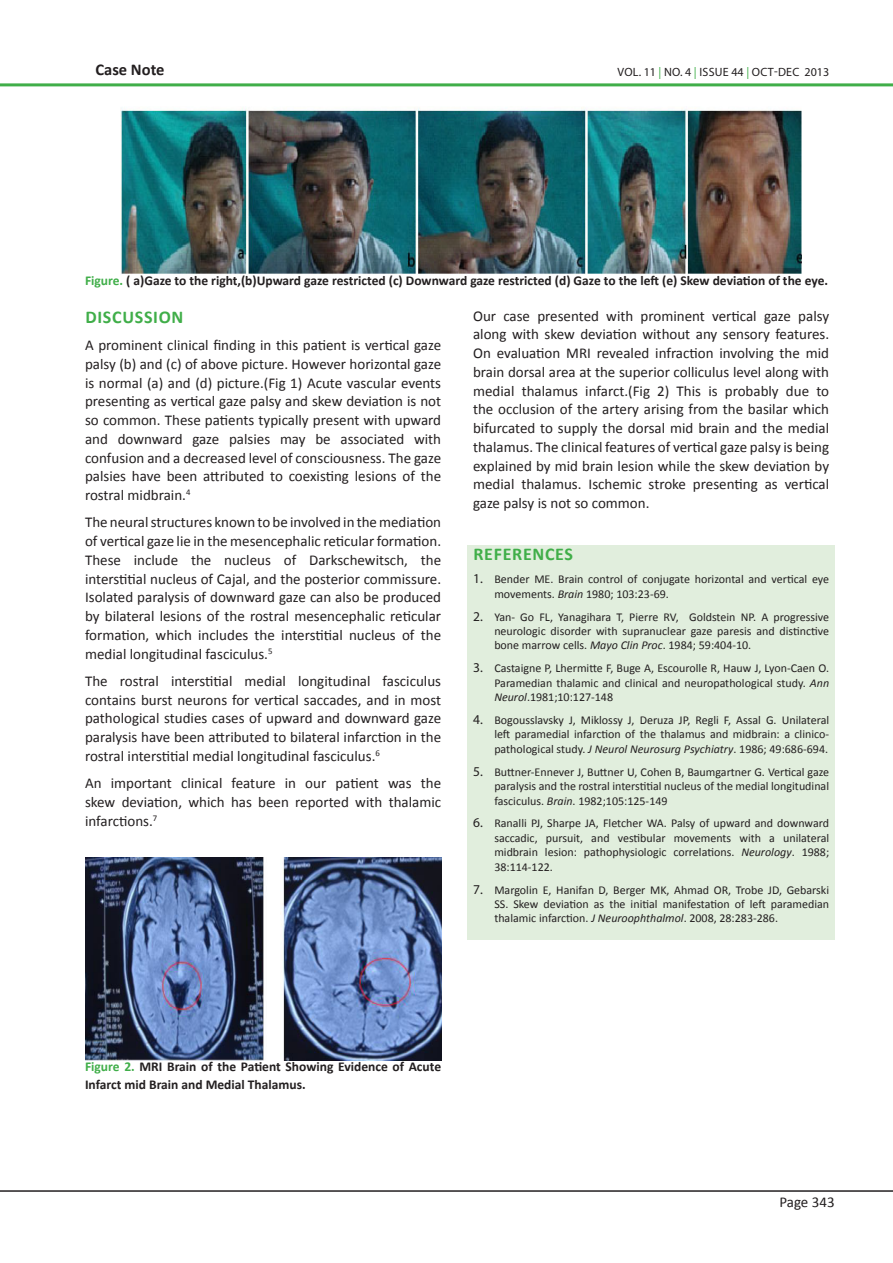
<style>
.page{position:relative;width:893px;height:1263px;background:#fff}
.page>*{position:absolute;margin:0;border:0;box-sizing:border-box;transform-origin:0 0}
.Normal_Text{font:700 18px "Calibri";letter-spacing:.04em;color:#40ae49}
.Abstract_Words{font:700 16.5px "Calibri";color:#231f20}
.Normal_Text-2{font:15px/18.8px "Calibri";color:#231f20;text-align:justify}
.Table_Figure_Legend{font:700 13.5px/18.8px "Calibri";color:#231f20}
.Refrence_Text{font:12px/14.4px "Calibri";color:#231f20;text-align:justify}
.Heading_2_-_Sub_head{font:12px "Myriad Pro";letter-spacing:.02em;color:#231f20}
.s1{color:#40ae49}
.s2{font-family:"Myriad Pro";font-size:13.5px}
.s3{font-style:italic}
</style>
<div class="page">
<hr style="left:0;top:1190px;width:893px;height:2px;background:#231f20">
<hr style="left:0;top:83px;width:893px;height:3px;background:#40ae49">
<div style="left:467px;top:545px;width:368px;height:395px;background:#e1eedd"></div>
<img style="left:121px;top:107px;width:681px;height:167px">
<img style="left:85px;top:857px;width:356px;height:203px">
<p class="Abstract_Words" style="left:95px;top:58px;width:71px">Case Note</p>
<p class="Heading_2_-_Sub_head" style="left:617px;top:65px;width:213px">VOL. 11 <span class="s1">|</span> NO. 4 <span class="s1">|</span> ISSUE 44 <span class="s1">|</span> OCT-DEC 2013</p>
<p class="Table_Figure_Legend" style="left:85px;top:271px;width:744px"><span class="s1">Figure.</span> ( a)Gaze to the right,(b)Upward gaze restricted (c) Downward gaze restricted (d) Gaze to the left (e) Skew deviation of the eye.</p>
<p class="Normal_Text-2" style="left:473px;top:306px;width:358px">Our case presented with prominent vertical gaze palsy along with skew deviation without any sensory features.<br>On evaluation MRI revealed infraction involving the mid brain dorsal area at the superior colliculus level along with medial thalamus infarct.(Fig 2) This is probably due to the occlusion of the artery arising from the basilar which bifurcated to supply the dorsal mid brain and the medial thalamus. The clinical features of vertical gaze palsy is being explained by mid brain lesion while the skew deviation by medial thalamus. Ischemic stroke presenting as vertical gaze palsy is not so common.</p>
<p class="Normal_Text" style="left:473px;top:543px;width:101px">REFERENCES</p>
<p class="Refrence_Text" style="left:494px;top:572px;width:336px;text-indent:-21px"><span class="s2">1.</span> Bender ME. Brain control of conjugate horizontal and vertical eye movements. <span class="s3">Brain</span> 1980; 103:23-69.</p>
<p class="Refrence_Text" style="left:494px;top:609px;width:336px;text-indent:-21px"><span class="s2">2.</span> Yan- Go FL, Yanagihara T, Pierre RV, Goldstein NP. A progressive neurologic disorder with supranuclear gaze paresis and distinctive bone marrow cells. <span class="s3">Mayo Clin Proc</span>. 1984; 59:404-10.</p>
<p class="Refrence_Text" style="left:494px;top:661px;width:336px;text-indent:-21px"><span class="s2">3.</span> Castaigne P, Lhermitte F, Buge A, Escourolle R, Hauw J, Lyon-Caen O.<br>Paramedian thalamic and clinical and neuropathological study. <span class="s3">Ann Neurol</span>.1981;10:127-148</p>
<p class="Refrence_Text" style="left:494px;top:713px;width:336px;text-indent:-21px"><span class="s2">4.</span> Bogousslavsky J, Miklossy J, Deruza JP, Regli F, Assal G. Unilateral left paramedial infarction of the thalamus and midbrain: a clinico&shy;pathological study. <span class="s3">J Neurol Neurosurg Psychiatry</span>. 1986; 49:686-694.</p>
<p class="Refrence_Text" style="left:494px;top:765px;width:336px;text-indent:-21px"><span class="s2">5.</span> Buttner-Ennever J, Buttner U, Cohen B, Baumgartner G. Vertical gaze paralysis and the rostral interstitial nucleus of the medial longitudinal fasciculus. <span class="s3">Brain</span>. 1982;105:125-149</p>
<p class="Refrence_Text" style="left:494px;top:816px;width:336px;text-indent:-21px"><span class="s2">6.</span> Ranalli PJ, Sharpe JA, Fletcher WA. Palsy of upward and downward saccadic, pursuit, and vestibular movements with a unilateral midbrain lesion: pathophysiologic correlations. <span class="s3">Neurology</span>. 1988; 38:114-122.</p>
<p class="Refrence_Text" style="left:494px;top:882px;width:336px;text-indent:-21px"><span class="s2">7.</span> Margolin E, Hanifan D, Berger MK, Ahmad OR, Trobe JD, Gebarski SS. Skew deviation as the initial manifestation of left paramedian thalamic infarction. <span class="s3">J Neuroophthalmol</span>. 2008, 28:283-286.</p>
<p class="Normal_Text" style="left:85px;top:305px;width:100px">DISCUSSION</p>
<p class="Normal_Text-2" style="left:85px;top:336px;width:358px">A prominent clinical finding in this patient is vertical gaze palsy (b) and (c) of above picture. However horizontal gaze is normal (a) and (d) picture.(Fig 1) Acute vascular events presenting as vertical gaze palsy and skew deviation is not so common. These patients typically present with upward and downward gaze palsies may be associated with confusion and a decreased level of consciousness. The gaze palsies have been attributed to coexisting lesions of the rostral midbrain.<sup>4</sup></p>
<p class="Normal_Text-2" style="left:85px;top:513px;width:358px">The neural structures known to be involved in the mediation of vertical gaze lie in the mesencephalic reticular formation.<br>These include the nucleus of Darkschewitsch, the interstitial nucleus of Cajal, and the posterior commissure.<br>Isolated paralysis of downward gaze can also be produced by bilateral lesions of the rostral mesencephalic reticular formation, which includes the interstitial nucleus of the medial longitudinal fasciculus.<sup>5</sup></p>
<p class="Normal_Text-2" style="left:85px;top:672px;width:358px">The rostral interstitial medial longitudinal fasciculus contains burst neurons for vertical saccades, and in most pathological studies cases of upward and downward gaze paralysis have been attributed to bilateral infarction in the rostral interstitial medial longitudinal fasciculus.<sup>6</sup></p>
<p class="Normal_Text-2" style="left:85px;top:774px;width:358px">An important clinical feature in our patient was the skew deviation, which has been reported with thalamic infarctions.<sup>7</sup></p>
<p class="Table_Figure_Legend" style="left:85px;top:1057px;width:358px"><span class="s1">Figure 2.</span> MRI Brain of the Patient Showing Evidence of Acute<br>Infarct mid Brain and Medial Thalamus.</p>
<p class="Normal_Text-2" style="left:779px;top:1193px;width:57px">Page 343</p>
</div>
